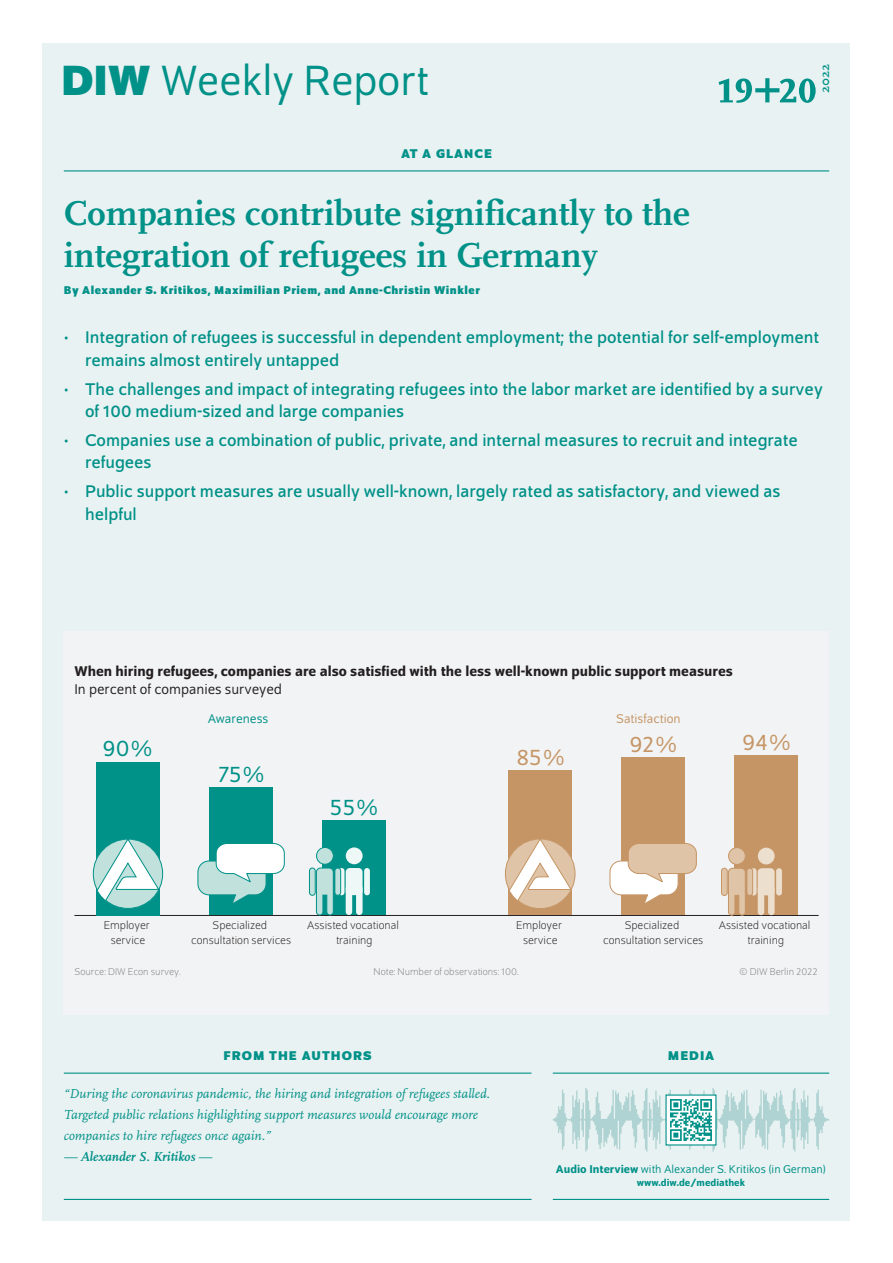
<style>
.page{position:relative;width:893px;height:1263px;background:#fff}
.page>*{position:absolute;margin:0;border:0;box-sizing:border-box;transform-origin:0 0}
.t1{font:700 51px "Scala Pro";color:#009188}
.t2{font:45px "Schumpeter Blond";color:#009188}
.t3{font:700 36px/42px "Scala Pro";color:#009188}
.t4{font:24px "Schumpeter Blond";color:#009188}
.t5{font:24px "Schumpeter Blond";color:#c59565}
.t6{font:18px/22.5px "Schumpeter";color:#009188}
.t7{font:500 15px "Schumpeter";color:#231f20}
.t8{font:15px "Schumpeter Blond";color:#231f20}
.t9{font:italic 13.5px/21px "Scala Pro";color:#009188}
.t10{font:700 13.5px "Schumpeter";letter-spacing:.075em;color:#009188}
.t11{font:italic 700 13.5px "Scala Pro";color:#009188}
.t12{font:13.5px "Schumpeter Blond";color:#c59565}
.t13{font:13.5px "Schumpeter Blond";color:#009188}
.t14{font:700 13.5px "Scala Pro";color:#009188}
.t15{font:300 12px/14.2px "Schumpeter";color:#231f20;text-align:center}
.t16{font:700 12px "Schumpeter";letter-spacing:.04em;color:#009188}
.t17{font:12px "Schumpeter Blond";color:#009188}
.t18{font:300 10.5px "Schumpeter";color:#808285}
.t19{font:500 10.5px "Schumpeter";color:#009188}
.s1{font-family:"Schumpeter";font-weight:700}
.s2{font-weight:400}
.s3{font-family:"Schumpeter";font-weight:500}
</style>
<div class="page">
<div style="left:43px;top:43px;width:807px;height:1177px;background:#e9f2f2"></div>
<hr style="left:64px;top:170px;width:765px;height:1px;background:#009188">
<hr style="left:553px;top:1072px;width:276px;height:2px;background:#009188">
<hr style="left:553px;top:1199px;width:276px;height:1px;background:#009188">
<svg style="left:553px;top:1088px;width:276px;height:63px"></svg>
<div style="left:666px;top:1095px;width:50px;height:50px;background:#fff"></div>
<img style="left:670px;top:1099px;width:42px;height:42px">
<hr style="left:64px;top:1072px;width:467px;height:2px;background:#009188">
<hr style="left:64px;top:1199px;width:467px;height:1px;background:#009188">
<div style="left:64px;top:631px;width:765px;height:384px;background:#f2f3f4"></div>
<hr style="left:74px;top:915px;width:745px;height:1px;background:#231f20">
<div style="left:322px;top:821px;width:64px;height:94px;background:#009188"></div>
<div style="left:209px;top:788px;width:64px;height:127px;background:#009188"></div>
<div style="left:96px;top:762px;width:64px;height:153px;background:#009188"></div>
<div style="left:734px;top:755px;width:64px;height:160px;background:#c59565"></div>
<div style="left:621px;top:758px;width:64px;height:157px;background:#c59565"></div>
<div style="left:508px;top:770px;width:64px;height:145px;background:#c59565"></div>
<svg style="left:198px;top:843px;width:87px;height:60px"></svg>
<svg style="left:610px;top:843px;width:87px;height:60px"></svg>
<svg style="left:93px;top:839px;width:70px;height:70px"></svg>
<svg style="left:505px;top:839px;width:70px;height:70px"></svg>
<div style="left:346px;top:847px;width:17px;height:17px;background:#eef8f6;border-radius:50%"></div>
<div style="left:364px;top:868px;width:6px;height:27px;background:#eef8f6;border-radius:3px"></div>
<svg style="left:339px;top:868px;width:5px;height:27px"></svg>
<div style="left:346px;top:885px;width:6px;height:30px;background:#eef8f6;border-radius:3px"></div>
<div style="left:356px;top:885px;width:7px;height:30px;background:#eef8f6;border-radius:3px"></div>
<div style="left:346px;top:868px;width:17px;height:27px;background:#eef8f6;border-radius:4px"></div>
<div style="left:317px;top:847px;width:16px;height:17px;background:#c0e1dc;border-radius:50%"></div>
<div style="left:316px;top:847px;width:18px;height:17px;border:1px solid #009188;border-radius:50%"></div>
<div style="left:335px;top:868px;width:6px;height:27px;background:#c0e1dc;border-radius:3px"></div>
<div style="left:335px;top:868px;width:6px;height:27px;border:1px solid #009188;border-radius:3px"></div>
<div style="left:309px;top:868px;width:6px;height:27px;background:#c0e1dc;border-radius:3px"></div>
<div style="left:309px;top:868px;width:6px;height:27px;border:1px solid #009188;border-radius:3px"></div>
<svg style="left:316px;top:868px;width:18px;height:47px"></svg>
<div style="left:758px;top:848px;width:17px;height:16px;background:#eddfce;border-radius:50%"></div>
<div style="left:776px;top:868px;width:6px;height:27px;background:#eddfce;border-radius:3px"></div>
<svg style="left:751px;top:868px;width:5px;height:27px"></svg>
<div style="left:758px;top:885px;width:6px;height:30px;background:#eddfce;border-radius:3px"></div>
<div style="left:768px;top:885px;width:7px;height:30px;background:#eddfce;border-radius:3px"></div>
<div style="left:758px;top:868px;width:17px;height:27px;background:#eddfce;border-radius:4px"></div>
<div style="left:729px;top:848px;width:16px;height:16px;background:#dfc4a7;border-radius:50%"></div>
<div style="left:728px;top:847px;width:18px;height:18px;border:1px solid #c59565;border-radius:50%"></div>
<div style="left:747px;top:868px;width:6px;height:27px;background:#dfc4a7;border-radius:3px"></div>
<div style="left:747px;top:868px;width:6px;height:28px;border:1px solid #c59565;border-radius:3px"></div>
<div style="left:721px;top:868px;width:6px;height:27px;background:#dfc4a7;border-radius:3px"></div>
<div style="left:721px;top:868px;width:6px;height:28px;border:1px solid #c59565;border-radius:3px"></div>
<svg style="left:728px;top:868px;width:17px;height:47px"></svg>
<h2 class="t2" style="left:61px;top:59px;width:369px"><span class="s1">DIW</span> Weekly Report</h2>
<p class="t10" style="left:401px;top:146px;width:92px">AT A GLANCE</p>
<p class="t14" style="left:815px;top:93px;width:31px;rotate:-90deg">2022</p>
<h1 class="t1" style="left:717px;top:48px;width:101px">19+20</h1>
<h3 class="t3" style="left:64px;top:190px;width:628px">Companies contribute significantly to the integration of refugees in Germany</h3>
<p class="t16" style="left:64px;top:283px;width:418px">By Alexander S. Kritikos, Maximilian Priem, and Anne-Christin Winkler</p>
<p class="t6" style="left:85px;top:327px;width:736px;text-indent:-21px">• Integration of refugees is successful in dependent employment; the potential for self-employment remains almost entirely untapped</p>
<p class="t6" style="left:85px;top:378px;width:739px;text-indent:-21px">• The challenges and impact of integrating refugees into the labor market are identified by a survey of 100 medium-sized and large companies</p>
<p class="t6" style="left:85px;top:429px;width:714px;text-indent:-21px">• Companies use a combination of public, private, and internal measures to recruit and integrate refugees</p>
<p class="t6" style="left:85px;top:481px;width:697px;text-indent:-21px">• Public support measures are usually well-known, largely rated as satisfactory, and viewed as helpful</p>
<p class="t7" style="left:74px;top:663px;width:660px">When hiring refugees, companies are also satisfied with the less well-known public support measures</p>
<p class="t8" style="left:74px;top:682px;width:209px">In percent of companies surveyed</p>
<p class="t13" style="left:208px;top:712px;width:62px">Awareness</p>
<p class="t12" style="left:616px;top:712px;width:66px">Satisfaction</p>
<h3 class="t4" style="left:103px;top:737px;width:51px">90 %</h3>
<h3 class="t5" style="left:630px;top:732px;width:49px">92 %</h3>
<h3 class="t5" style="left:742px;top:731px;width:50px">94 %</h3>
<h3 class="t5" style="left:517px;top:746px;width:49px">85 %</h3>
<h3 class="t4" style="left:218px;top:762px;width:48px">75 %</h3>
<h3 class="t4" style="left:329px;top:796px;width:50px">55 %</h3>
<p class="t15" style="left:104px;top:919px;width:47px">Employer service</p>
<p class="t15" style="left:191px;top:919px;width:102px">Specialized consultation services</p>
<p class="t15" style="left:307px;top:919px;width:93px">Assisted vocational training</p>
<p class="t15" style="left:516px;top:919px;width:47px">Employer service</p>
<p class="t15" style="left:603px;top:919px;width:102px">Specialized consultation services</p>
<p class="t15" style="left:719px;top:919px;width:93px">Assisted vocational training</p>
<p class="t18" style="left:75px;top:966px;width:108px">Source: DIW Econ survey.</p>
<p class="t18" style="left:374px;top:966px;width:147px">Note: Number of observations: 100.</p>
<p class="t18" style="left:739px;top:966px;width:80px">© DIW Berlin 2022</p>
<p class="t10" style="left:224px;top:1048px;width:150px">FROM THE AUTHORS</p>
<p class="t9" style="left:64px;top:1083px;width:428px">“During the coronavirus pandemic, the hiring and integration of refugees stalled.<br>Targeted public relations highlighting support measures would encourage more companies to hire refugees once again.”</p>
<p class="t11" style="left:64px;top:1146px;width:150px"><span class="s2">—</span> Alexander S. Kritikos <span class="s2">—</span></p>
<p class="t10" style="left:668px;top:1048px;width:48px">MEDIA</p>
<p class="t17" style="left:556px;top:1163px;width:272px"><span class="s3">Audio Interview</span> with Alexander S. Kritikos (in German)</p>
<p class="t19" style="left:637px;top:1177px;width:110px">www.diw.de/mediathek</p>
</div>
